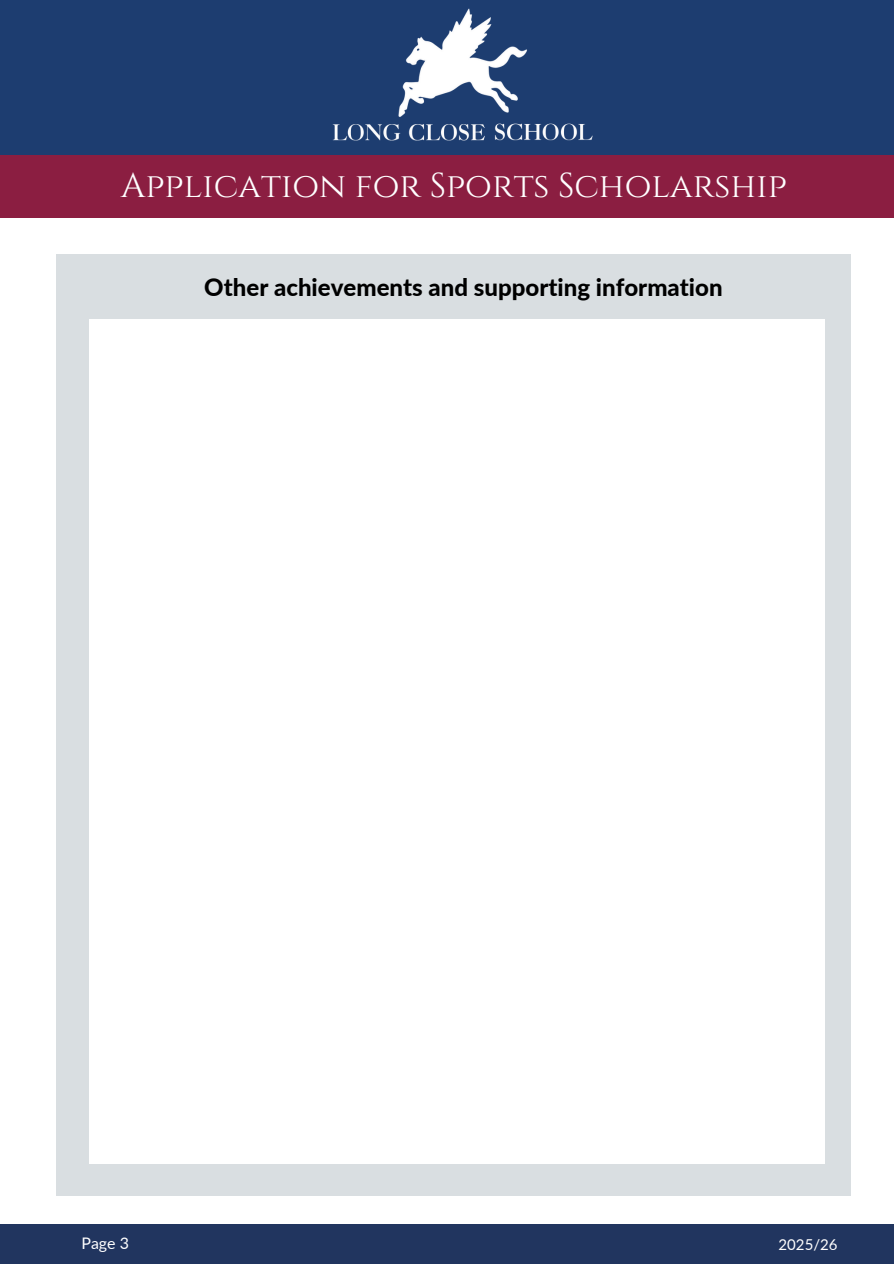
<style>
.page{position:relative;width:894px;height:1264px;background:#fff}
.page>*{position:absolute;margin:0;border:0;box-sizing:border-box;transform-origin:0 0}
.t1{font:34.5px "Cinzel";color:#fff}
.t2{font:800 24px "Lato";color:#000}
.t3{font:15.9px "Lato";color:#fff}
.t4{font:15px "Lato";color:#fff}
</style>
<div class="page">
<div style="left:0;top:0;width:893px;height:155px;background:#1d3d70"></div>
<div style="left:0;top:155px;width:893px;height:62px;background:#8b1e41"></div>
<div style="left:0;top:1224px;width:893px;height:39px;background:#21355f"></div>
<img style="left:332px;top:8px;width:261px;height:133px">
<div style="left:56px;top:255px;width:794px;height:940px;background:#d9dee1"></div>
<div style="left:89px;top:319px;width:735px;height:844px;background:#fff"></div>
<h1 class="t1" style="left:121px;top:164px;width:667px">Application for Sports Scholarship</h1>
<p class="t2" style="left:204px;top:272px;width:519px">Other achievements and supporting information</p>
<p class="t3" style="left:81px;top:1233px;width:49px">Page 3</p>
<h3 class="t4" style="left:778px;top:1234px;width:60px">2025/26</h3>
</div>
